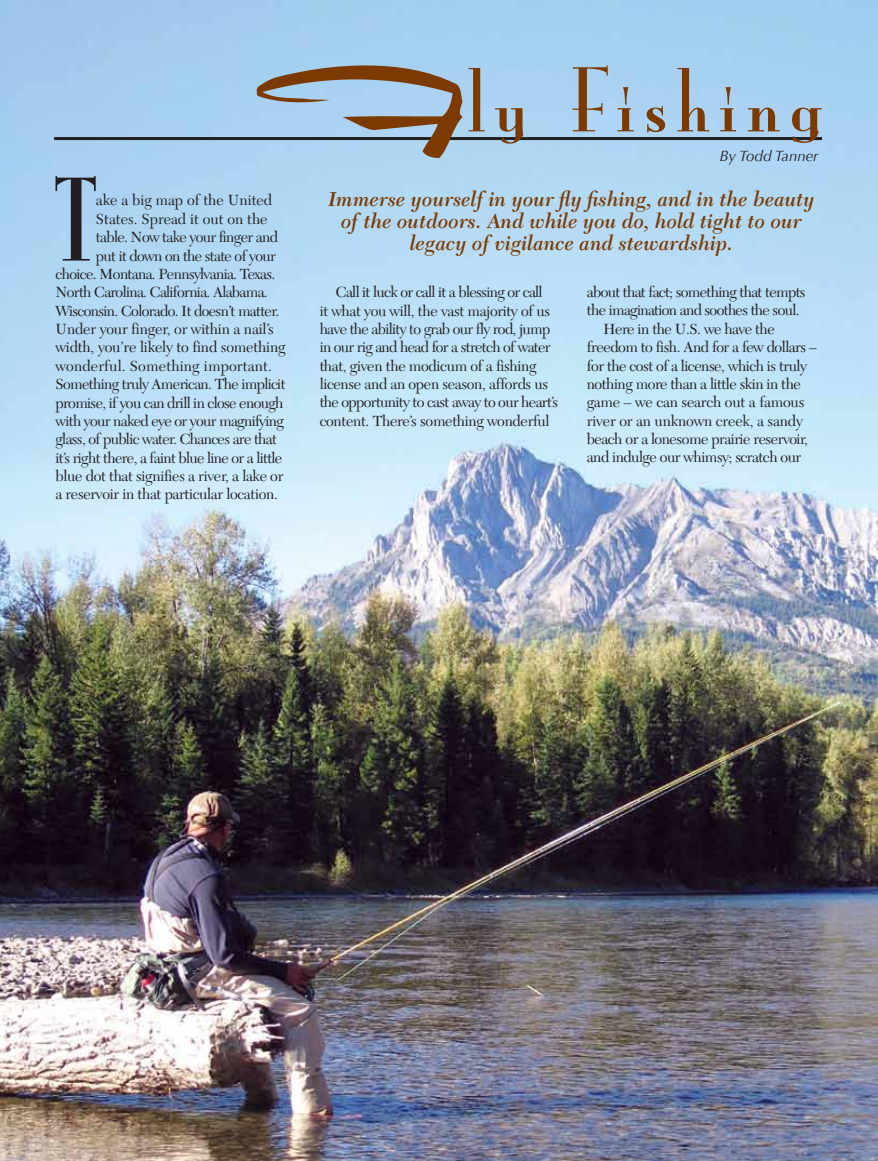
<style>
.page{position:relative;width:878px;height:1161px;background:#fff}
.page>*{position:absolute;margin:0;border:0;box-sizing:border-box;transform-origin:0 0}
.t1{font:124.35px "Mona Lisa Solid";color:#231f20}
.t2{font:96px "Mona Lisa Solid";letter-spacing:.1em;color:#7c3a00}
.t3{font:italic 600 21px/22.2px "New Caledonia";color:#7c3a00;text-align:center}
.t4{font:15.3px/18.3px "New Caledonia";letter-spacing:-.03em;color:#231f20}
.t5{font:15.3px "New Caledonia";letter-spacing:-.01em;color:#231f20}
.t6{font:15.3px "New Caledonia";color:#231f20}
.t7{font:15.3px "New Caledonia";letter-spacing:.01em;color:#231f20}
.t8{font:italic 15px "Optima";color:#231f20}
.s1{font-family:"Dragonwick";font-size:121.65px}
</style>
<div class="page">
<img style="left:0;top:0;width:878px;height:1161px">
<hr style="left:54px;top:137px;width:768px;height:3px;background:#231f20">
<h2 class="t2" style="left:246px;top:52px;width:577px"><span class="s1">F</span>ly Fishing</h2>
<p class="t8" style="left:719px;top:148px;width:100px">By Todd Tanner</p>
<h1 class="t1" style="left:55px;top:158px;width:42px">T</h1>
<p class="t6" style="left:96px;top:192px;width:178px">ake a big map of the United</p>
<p class="t6" style="left:96px;top:210px;width:173px">States. Spread it out on the</p>
<p class="t4" style="left:96px;top:228px;width:183px">table. Now take your finger and</p>
<p class="t4" style="left:96px;top:247px;width:181px">put it down on the state of your</p>
<p class="t4" style="left:56px;top:265px;width:221px">choice. Montana. Pennsylvania. Texas.</p>
<p class="t4" style="left:56px;top:283px;width:214px">North Carolina. California. Alabama.</p>
<p class="t4" style="left:56px;top:302px;width:225px">Wisconsin. Colorado. It doesn’t matter.</p>
<p class="t5" style="left:56px;top:320px;width:220px">Under your finger, or within a nail’s</p>
<p class="t5" style="left:56px;top:339px;width:231px">width, you’re likely to find something</p>
<p class="t7" style="left:56px;top:357px;width:218px">wonderful. Something important.</p>
<p class="t4" style="left:56px;top:375px;width:231px">Something truly American. The implicit</p>
<p class="t4" style="left:56px;top:394px;width:229px">promise, if you can drill in close enough</p>
<p class="t4" style="left:56px;top:412px;width:230px">with your naked eye or your magnifying</p>
<p class="t4" style="left:56px;top:430px;width:223px">glass, of public water. Chances are that</p>
<p class="t4" style="left:56px;top:449px;width:228px">it’s right there, a faint blue line or a little</p>
<p class="t4" style="left:56px;top:467px;width:229px">blue dot that signifies a river, a lake or</p>
<p class="t4" style="left:56px;top:486px;width:224px">a reservoir in that particular location.</p>
<h3 class="t3" style="left:328px;top:188px;width:488px">Immerse yourself in your fly fishing, and in the beauty of the outdoors. And while you do, hold tight to our legacy of vigilance and stewardship.</h3>
<p class="t4" style="left:319px;top:283px;width:240px;text-indent:16px">Call it luck or call it a blessing or call<br>it what you will, the vast majority of us have the ability to grab our fly rod, jump in our rig and head for a stretch of water that, given the modicum of a fishing license and an open season, affords us the opportunity to cast away to our heart’s content. There’s something wonderful</p>
<p class="t4" style="left:587px;top:283px;width:220px">about that fact; something that tempts</p>
<p class="t4" style="left:587px;top:302px;width:214px">the imagination and soothes the soul.</p>
<p class="t4" style="left:603px;top:320px;width:173px">Here in the U.S. we have the</p>
<p class="t4" style="left:587px;top:338px;width:231px">freedom to fish. And for a few dollars –</p>
<p class="t4" style="left:587px;top:357px;width:221px">for the cost of a license, which is truly</p>
<p class="t4" style="left:587px;top:375px;width:215px">nothing more than a little skin in the</p>
<p class="t5" style="left:587px;top:393px;width:219px">game – we can search out a famous</p>
<p class="t5" style="left:587px;top:412px;width:217px">river or an unknown creek, a sandy</p>
<p class="t4" style="left:587px;top:430px;width:223px">beach or a lonesome prairie reservoir,</p>
<p class="t4" style="left:587px;top:449px;width:216px">and indulge our whimsy; scratch our</p>
</div>
